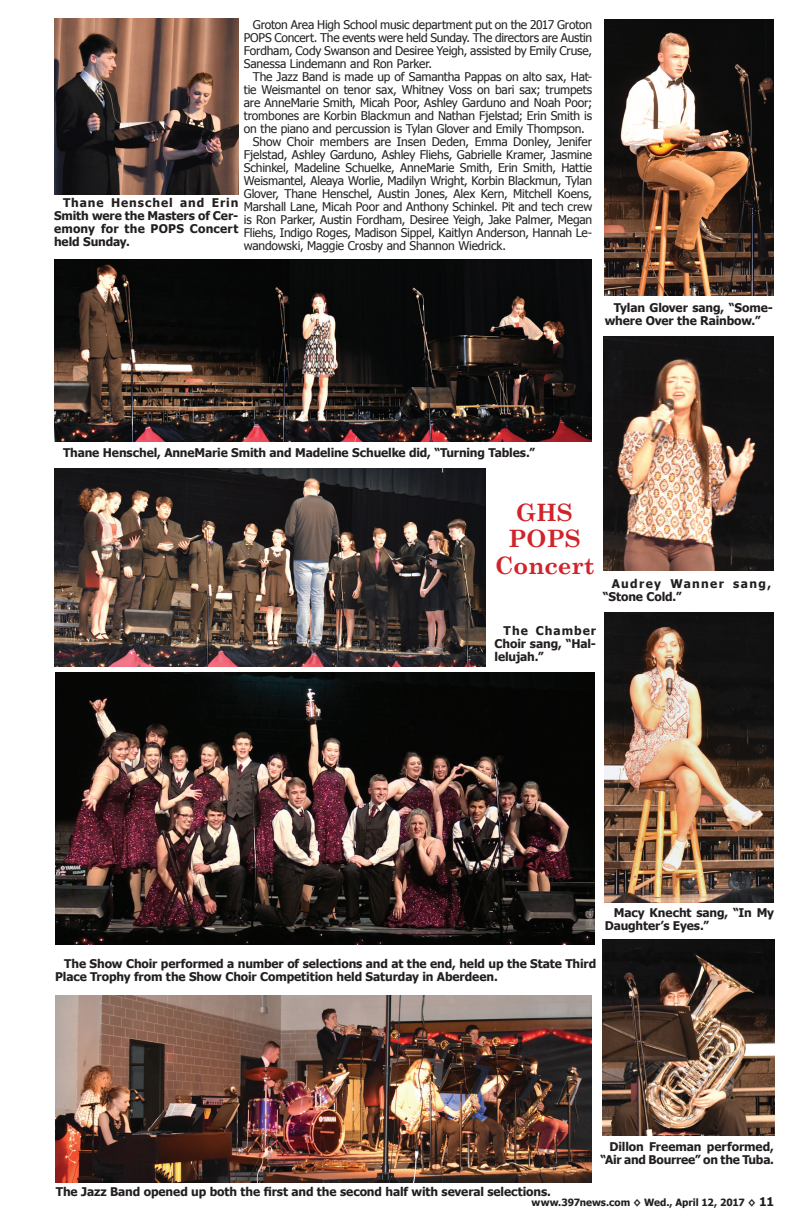
<style>
.page{position:relative;width:792px;height:1224px;background:#fff}
.page>*{position:absolute;margin:0;border:0;box-sizing:border-box;transform-origin:0 0}
.t1{font:700 24px/26.4px "Century Schoolbook";color:#d1232a;text-align:center}
.t2{font:12px/13px "Tahoma";letter-spacing:-.015em;color:#231f20;text-align:justify}
.t3{font:700 12px/13px "Tahoma";letter-spacing:-.01em;color:#231f20}
.t4{font:700 12px/13px "Tahoma";letter-spacing:.105em;color:#231f20}
.t5{font:700 10px "Tahoma";letter-spacing:-.005em;color:#231f20}
.s1{font-size:12px}
</style>
<div class="page">
<img style="left:54px;top:18px;width:184px;height:176px">
<img style="left:54px;top:259px;width:538px;height:182px">
<img style="left:54px;top:469px;width:432px;height:198px">
<img style="left:605px;top:19px;width:168px;height:277px">
<img style="left:604px;top:337px;width:169px;height:233px">
<img style="left:605px;top:612px;width:168px;height:290px">
<img style="left:603px;top:940px;width:172px;height:196px">
<img style="left:55px;top:996px;width:537px;height:186px">
<img style="left:56px;top:672px;width:538px;height:273px">
<p class="t2" style="left:244px;top:18px;width:350px;text-indent:9px">Groton Area High School music department put on the 2017 Groton POPS Concert. The events were held Sunday. The directors are Austin Fordham, Cody Swanson and Desiree Yeigh, assisted by Emily Cruse, Sanessa Lindemann and Ron Parker.</p>
<p class="t2" style="left:253px;top:69px;width:341px">The Jazz Band is made up of Samantha Pappas on alto sax, Hat-</p>
<p class="t2" style="left:244px;top:82px;width:350px">tie Weismantel on tenor sax, Whitney Voss on bari sax; trumpets</p>
<p class="t2" style="left:244px;top:95px;width:350px">are AnneMarie Smith, Micah Poor, Ashley Garduno and Noah Poor;</p>
<p class="t2" style="left:244px;top:108px;width:350px">trombones are Korbin Blackmun and Nathan Fjelstad; Erin Smith is</p>
<p class="t2" style="left:244px;top:121px;width:342px">on the piano and percussion is Tylan Glover and Emily Thompson.</p>
<p class="t2" style="left:253px;top:134px;width:341px">Show Choir members are Insen Deden, Emma Donley, Jenifer</p>
<p class="t2" style="left:244px;top:147px;width:350px">Fjelstad, Ashley Garduno, Ashley Fliehs, Gabrielle Kramer, Jasmine</p>
<p class="t2" style="left:244px;top:160px;width:350px">Schinkel, Madeline Schuelke, AnneMarie Smith, Erin Smith, Hattie</p>
<p class="t2" style="left:244px;top:173px;width:350px">Weismantel, Aleaya Worlie, Madilyn Wright, Korbin Blackmun, Tylan</p>
<p class="t2" style="left:244px;top:186px;width:350px">Glover, Thane Henschel, Austin Jones, Alex Kern, Mitchell Koens,</p>
<p class="t2" style="left:244px;top:199px;width:350px">Marshall Lane, Micah Poor and Anthony Schinkel. Pit and tech crew</p>
<p class="t2" style="left:244px;top:212px;width:350px">is Ron Parker, Austin Fordham, Desiree Yeigh, Jake Palmer, Megan</p>
<p class="t2" style="left:244px;top:225px;width:350px">Fliehs, Indigo Roges, Madison Sippel, Kaitlyn Anderson, Hannah Le-</p>
<p class="t2" style="left:244px;top:238px;width:264px">wandowski, Maggie Crosby and Shannon Wiedrick.</p>
<p class="t3" style="left:54px;top:196px;width:186px;text-align:justify;text-indent:9px">Thane Henschel and Erin Smith were the Masters of Cer&shy;emony for the POPS Concert held Sunday.</p>
<p class="t3" style="left:605px;top:301px;width:170px;text-indent:9px">Tylan Glover sang, “Some&shy;where Over the Rainbow.”</p>
<p class="t3" style="left:63px;top:446px;width:474px">Thane Henschel, AnneMarie Smith and Madeline Schuelke did, “Turning Tables.”</p>
<h1 class="t1" style="left:495px;top:499px;width:101px">GHS<br>POPS<br>Concert</h1>
<p class="t4" style="left:603px;top:577px;width:170px;text-indent:9px">Audrey Wanner sang, “Stone Cold.”</p>
<p class="t3" style="left:495px;top:623px;width:103px;text-align:justify;text-indent:9px">The Chamber Choir sang, “Hal&shy;lelujah.”</p>
<p class="t3" style="left:605px;top:906px;width:171px;text-indent:9px">Macy Knecht sang, “In My<br>Daughter’s Eyes.”</p>
<p class="t3" style="left:55px;top:956px;width:543px;text-indent:9px">The Show Choir performed a number of selections and at the end, held up the State Third<br>Place Trophy from the Show Choir Competition held Saturday in Aberdeen.</p>
<p class="t3" style="left:600px;top:1140px;width:175px;text-align:right">Dillon Freeman performed, “Air and Bourree” on the Tuba.</p>
<p class="t3" style="left:56px;top:1185px;width:497px">The Jazz Band opened up both the first and the second half with several selections.</p>
<p class="t5" style="left:532px;top:1195px;width:244px">www.397news.com ◊ Wed., April 12, 2017 ◊ <span class="s1">11</span></p>
</div>
